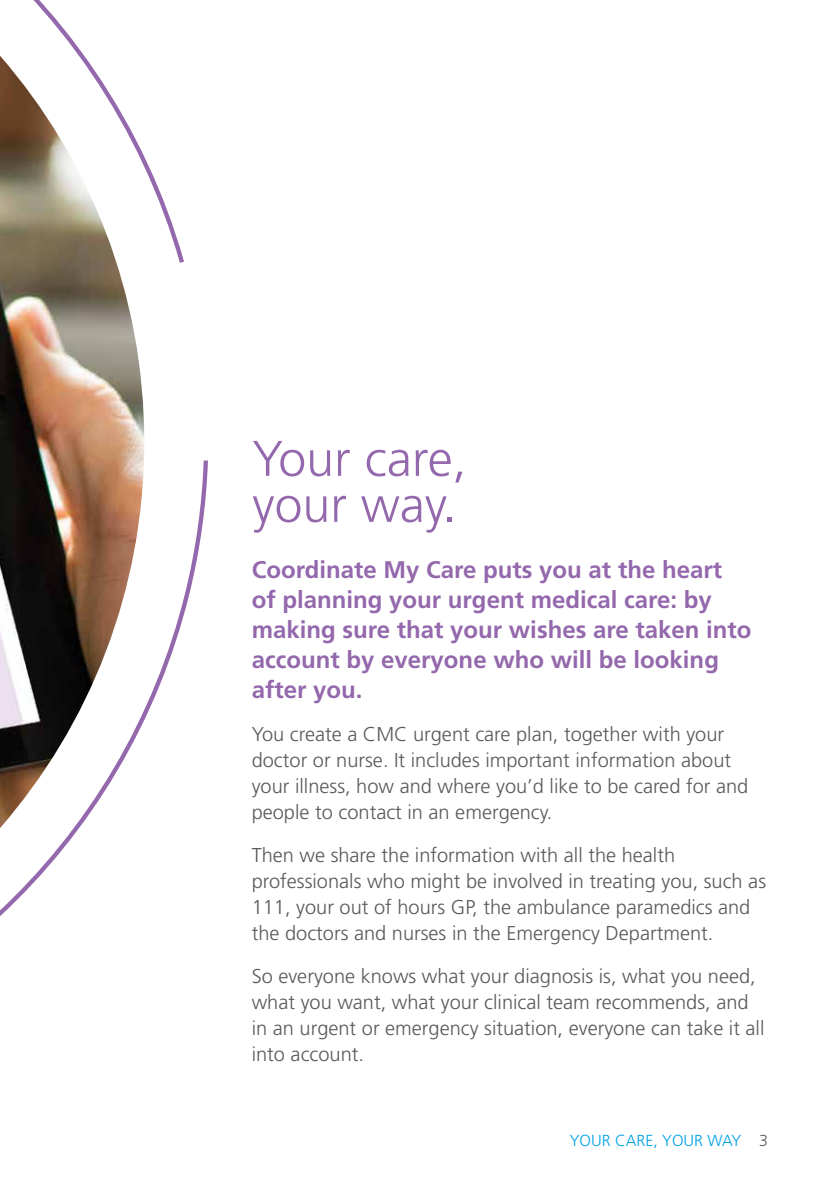
<style>
.page{position:relative;width:840px;height:1191px;background:#fff}
.page>*{position:absolute;margin:0;border:0;box-sizing:border-box;transform-origin:0 0}
.t1{font:300 50px/46px "Frutiger LT Std";color:#9468ac}
.t2{font:700 24px/30px "Frutiger LT Std";color:#9468ac}
.t3{font:300 20px/26px "Frutiger LT Std";color:#58595b}
.t4{font:300 16px "Frutiger LT Std";color:#00a2e5}
.s1{color:#58595b}
</style>
<div class="page">
<img style="left:0;top:263px;width:144px;height:197px">
<svg style="left:0;top:460px;width:208px;height:456px"></svg>
<svg style="left:0;top:0;width:184px;height:263px"></svg>
<h1 class="t1" style="left:252px;top:436px;width:215px">Your care, your way.</h1>
<p class="t2" style="left:251px;top:554px;width:501px">Coordinate My Care puts you at the heart of planning your urgent medical care: by making sure that your wishes are taken into account by everyone who will be looking after you.</p>
<p class="t3" style="left:251px;top:721px;width:498px">You create a CMC urgent care plan, together with your doctor or nurse. It includes important information about your illness, how and where you’d like to be cared for and people to contact in an emergency.</p>
<p class="t3" style="left:251px;top:842px;width:515px">Then we share the information with all the health professionals who might be involved in treating you, such as 111, your out of hours GP, the ambulance paramedics and the doctors and nurses in the Emergency Department.</p>
<p class="t3" style="left:251px;top:963px;width:514px">So everyone knows what your diagnosis is, what you need, what you want, what your clinical team recommends, and in an urgent or emergency situation, everyone can take it all into account.</p>
<p class="t4" style="left:569px;top:1131px;width:200px">YOUR CARE, YOUR WAY <span class="s1">3</span></p>
</div>
